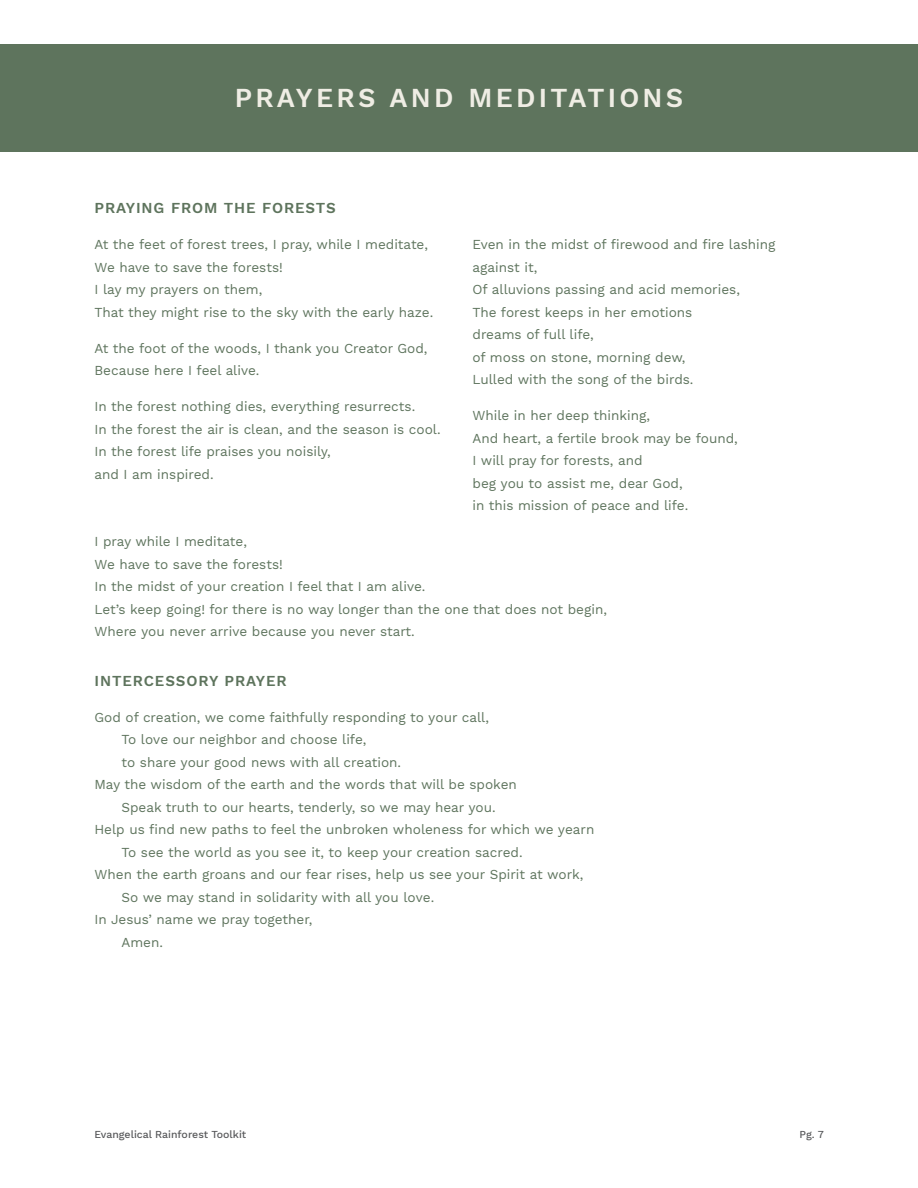
<style>
.page{position:relative;width:918px;height:1188px;background:#fff}
.page>*{position:absolute;margin:0;border:0;box-sizing:border-box;transform-origin:0 0}
.t1{font:600 27px "Work Sans";letter-spacing:.12em;color:#efede4}
.t2{font:600 15px "Work Sans";letter-spacing:.06em;color:#5e745d}
.t3{font:13.5px/22.5px "Work Sans";color:#5e745d}
.t4{font:500 10.5px "Work Sans";color:#58595b}
</style>
<div class="page">
<div style="left:0;top:44px;width:918px;height:108px;background:#5e745d"></div>
<h1 class="t1" style="left:235px;top:82px;width:450px">PRAYERS AND MEDITATIONS</h1>
<p class="t2" style="left:94px;top:199px;width:243px">PRAYING FROM THE FORESTS</p>
<p class="t3" style="left:94px;top:234px;width:340px">At the feet of forest trees, I pray, while I meditate, We have to save the forests!<br>I lay my prayers on them,<br>That they might rise to the sky with the early haze.</p>
<p class="t3" style="left:94px;top:337px;width:335px">At the foot of the woods, I thank you Creator God,<br>Because here I feel alive.</p>
<p class="t3" style="left:94px;top:396px;width:348px">In the forest nothing dies, everything resurrects.<br>In the forest the air is clean, and the season is cool.<br>In the forest life praises you noisily,<br>and I am inspired.</p>
<p class="t3" style="left:472px;top:234px;width:305px">Even in the midst of firewood and fire lashing against it,<br>Of alluvions passing and acid memories,<br>The forest keeps in her emotions<br>dreams of full life,<br>of moss on stone, morning dew,<br>Lulled with the song of the birds.</p>
<p class="t3" style="left:472px;top:405px;width:267px">While in her deep thinking,<br>And heart, a fertile brook may be found,<br>I will pray for forests, and<br>beg you to assist me, dear God,<br>in this mission of peace and life.</p>
<p class="t3" style="left:94px;top:531px;width:514px">I pray while I meditate,<br>We have to save the forests!<br>In the midst of your creation I feel that I am alive.<br>Let’s keep going! for there is no way longer than the one that does not begin, Where you never arrive because you never start.</p>
<p class="t2" style="left:94px;top:672px;width:194px">INTERCESSORY PRAYER</p>
<p class="t3" style="left:94px;top:706px;width:396px">God of creation, we come faithfully responding to your call,</p>
<p class="t3" style="left:122px;top:729px;width:247px">To love our neighbor and choose life,</p>
<p class="t3" style="left:122px;top:751px;width:281px">to share your good news with all creation.</p>
<p class="t3" style="left:94px;top:774px;width:424px">May the wisdom of the earth and the words that will be spoken</p>
<p class="t3" style="left:122px;top:796px;width:376px">Speak truth to our hearts, tenderly, so we may hear you.</p>
<p class="t3" style="left:94px;top:819px;width:501px">Help us find new paths to feel the unbroken wholeness for which we yearn</p>
<p class="t3" style="left:122px;top:841px;width:403px">To see the world as you see it, to keep your creation sacred.</p>
<p class="t3" style="left:94px;top:864px;width:490px">When the earth groans and our fear rises, help us see your Spirit at work,</p>
<p class="t3" style="left:122px;top:886px;width:314px">So we may stand in solidarity with all you love.</p>
<p class="t3" style="left:94px;top:909px;width:219px">In Jesus’ name we pray together,</p>
<p class="t3" style="left:122px;top:931px;width:43px">Amen.</p>
<p class="t4" style="left:95px;top:1128px;width:153px">Evangelical Rainforest Toolkit</p>
<p class="t4" style="left:800px;top:1128px;width:26px">Pg. 7</p>
</div>
